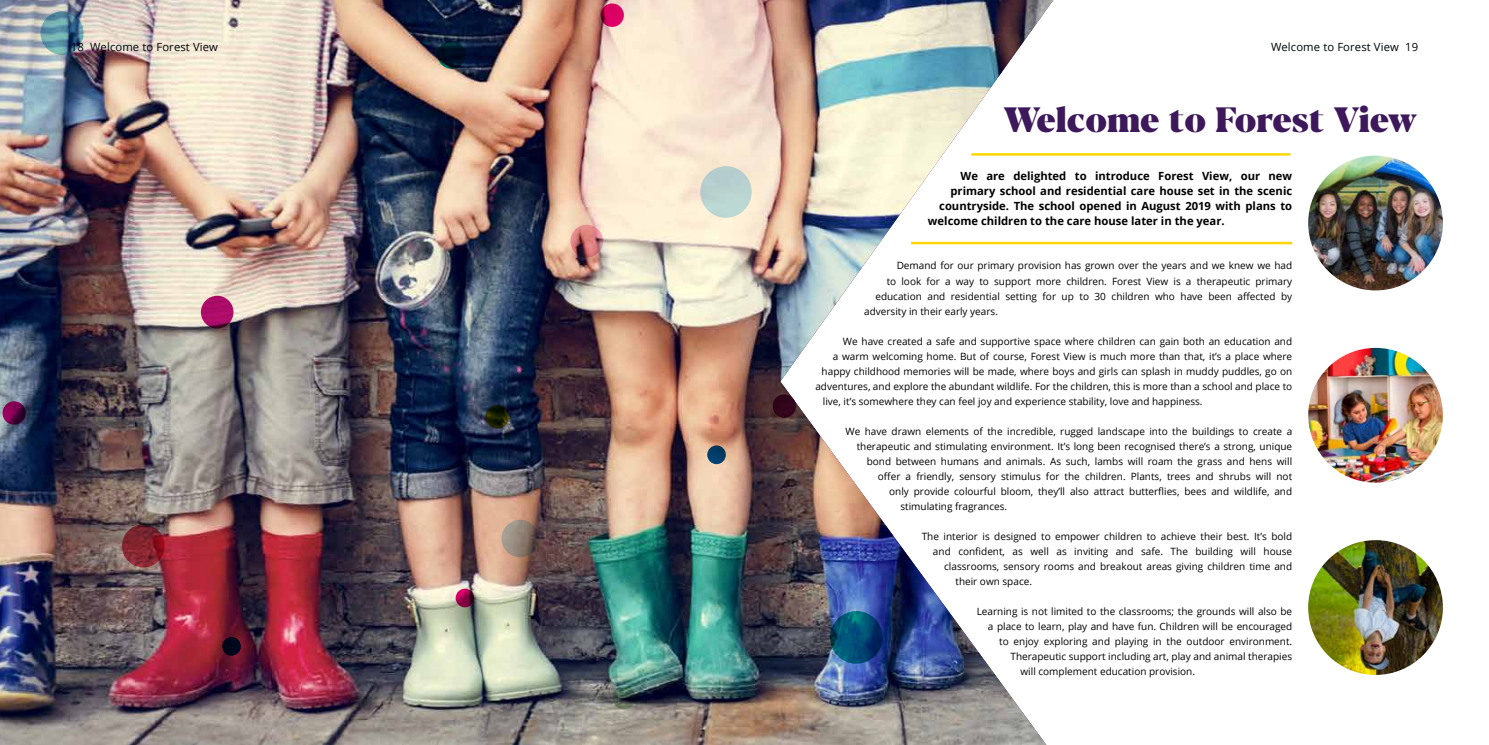
<style>
.page{position:relative;width:1489px;height:745px;background:#fff}
.page>*{position:absolute;margin:0;border:0;box-sizing:border-box;transform-origin:0 0}
.t1{font:800 35px "Blacker Display";letter-spacing:-.015em;color:#3d195b}
.t2{font:700 11.25px "Open Sans";color:#000}
.t3{font:11.25px "Open Sans";letter-spacing:.01em;color:#01040a}
.t4{font:10px "Open Sans";color:#000}
</style>
<div class="page">
<img style="left:0;top:0;width:1053px;height:744px">
<svg style="left:612px;top:685px;width:23px;height:24px"></svg>
<div style="left:772px;top:394px;width:24px;height:23px;background:#31051a;border-radius:50%"></div>
<svg style="left:830px;top:610px;width:52px;height:53px;background:#024d72"></svg>
<svg style="left:122px;top:524px;width:43px;height:43px"></svg>
<svg style="left:707px;top:445px;width:18px;height:19px"></svg>
<svg style="left:600px;top:3px;width:24px;height:24px"></svg>
<svg style="left:501px;top:519px;width:38px;height:38px"></svg>
<svg style="left:40px;top:11px;width:44px;height:44px;background:#57889b"></svg>
<svg style="left:437px;top:41px;width:28px;height:28px"></svg>
<svg style="left:380px;top:135px;width:19px;height:19px"></svg>
<svg style="left:222px;top:636px;width:19px;height:19px"></svg>
<svg style="left:485px;top:405px;width:24px;height:23px"></svg>
<svg style="left:570px;top:224px;width:33px;height:33px"></svg>
<svg style="left:201px;top:295px;width:32px;height:33px"></svg>
<svg style="left:2px;top:401px;width:24px;height:23px"></svg>
<div style="left:700px;top:166px;width:51px;height:52px;background:#b9d2d0;border-radius:50%"></div>
<svg style="left:455px;top:588px;width:19px;height:19px"></svg>
<img style="left:1307px;top:539px;width:135px;height:135px;border-radius:67px">
<img style="left:1307px;top:155px;width:135px;height:135px;border-radius:67px">
<img style="left:1307px;top:347px;width:135px;height:135px;border-radius:67px">
<hr style="left:971px;top:153px;width:319px;height:2px;background:#ffd600">
<hr style="left:911px;top:242px;width:381px;height:2px;background:#ffd600">
<p class="t3" style="left:71px;top:39px;width:149px">18 Welcome to Forest View</p>
<p class="t3" style="left:1270px;top:39px;width:149px">Welcome to Forest View 19</p>
<h1 class="t1" style="left:1002px;top:98px;width:415px">Welcome to Forest View</h1>
<p class="t2" style="left:960px;top:168px;width:333px">We are delighted to introduce Forest View, our new</p>
<p class="t2" style="left:950px;top:183px;width:343px">primary school and residential care house set in the scenic</p>
<p class="t2" style="left:939px;top:198px;width:354px">countryside. The school opened in August 2019 with plans to</p>
<p class="t2" style="left:927px;top:213px;width:298px">welcome children to the care house later in the year.</p>
<p class="t4" style="left:896px;top:259px;width:397px">Demand for our primary provision has grown over the years and we knew we had</p>
<p class="t4" style="left:886px;top:274px;width:407px">to look for a way to support more children. Forest View is a therapeutic primary</p>
<p class="t4" style="left:875px;top:289px;width:418px">education and residential setting for up to 30 children who have been affected by</p>
<p class="t4" style="left:864px;top:304px;width:135px">adversity in their early years.</p>
<p class="t4" style="left:842px;top:334px;width:451px">We have created a safe and supportive space where children can gain both an education and</p>
<p class="t4" style="left:832px;top:349px;width:461px">a warm welcoming home. But of course, Forest View is much more than that, it’s a place where</p>
<p class="t4" style="left:821px;top:364px;width:472px">happy childhood memories will be made, where boys and girls can splash in muddy puddles, go on</p>
<p class="t4" style="left:815px;top:379px;width:478px">adventures, and explore the abundant wildlife. For the children, this is more than a school and place to</p>
<p class="t4" style="left:822px;top:394px;width:381px">live, it’s somewhere they can feel joy and experience stability, love and happiness.</p>
<p class="t4" style="left:845px;top:424px;width:448px">We have drawn elements of the incredible, rugged landscape into the buildings to create a</p>
<p class="t4" style="left:856px;top:439px;width:437px">therapeutic and stimulating environment. It’s long been recognised there’s a strong, unique</p>
<p class="t4" style="left:866px;top:454px;width:427px">bond between humans and animals. As such, lambs will roam the grass and hens will</p>
<p class="t4" style="left:877px;top:469px;width:416px">offer a friendly, sensory stimulus for the children. Plants, trees and shrubs will not</p>
<p class="t4" style="left:889px;top:484px;width:404px">only provide colourful bloom, they’ll also attract butterflies, bees and wildlife, and</p>
<p class="t4" style="left:900px;top:499px;width:108px">stimulating fragrances.</p>
<p class="t4" style="left:921px;top:529px;width:372px">The interior is designed to empower children to achieve their best. It’s bold</p>
<p class="t4" style="left:932px;top:544px;width:361px">and confident, as well as inviting and safe. The building will house</p>
<p class="t4" style="left:944px;top:559px;width:349px">classrooms, sensory rooms and breakout areas giving children time and</p>
<p class="t4" style="left:955px;top:574px;width:78px">their own space.</p>
<p class="t4" style="left:976px;top:604px;width:317px">Learning is not limited to the classrooms; the grounds will also be</p>
<p class="t4" style="left:987px;top:619px;width:306px">a place to learn, play and have fun. Children will be encouraged</p>
<p class="t4" style="left:999px;top:634px;width:294px">to enjoy exploring and playing in the outdoor environment.</p>
<p class="t4" style="left:1010px;top:649px;width:283px">Therapeutic support including art, play and animal therapies</p>
<p class="t4" style="left:1020px;top:664px;width:176px">will complement education provision.</p>
</div>
